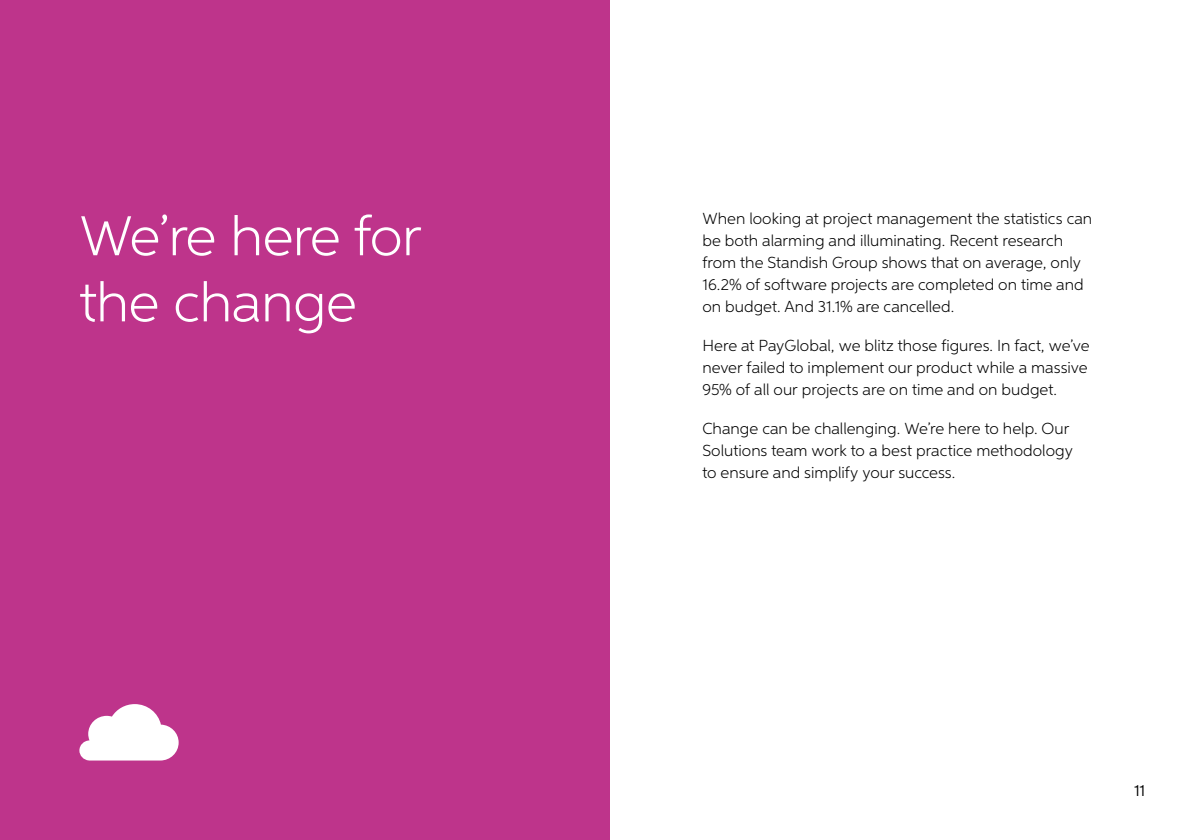
<style>
.page{position:relative;width:1191px;height:840px;background:#fff}
.page>*{position:absolute;margin:0;border:0;box-sizing:border-box;transform-origin:0 0}
.t1{font:300 56px/66px "Neutro MYOB";letter-spacing:-.01em;color:#fff}
.t2{font:300 16px/22px "Neutro MYOB";color:#000}
.t3{font:16px "Neutro MYOB";color:#000}
</style>
<div class="page">
<div style="left:0;top:0;width:609px;height:839px;background:#be348b"></div>
<svg style="left:79px;top:704px;width:100px;height:56px"></svg>
<h1 class="t1" style="left:79px;top:201px;width:343px">We’re here for the change</h1>
<p class="t2" style="left:702px;top:207px;width:391px">When looking at project management the statistics can be both alarming and illuminating. Recent research from the Standish Group shows that on average, only 16.2% of software projects are completed on time and on budget. And 31.1% are cancelled.</p>
<p class="t2" style="left:702px;top:334px;width:389px">Here at PayGlobal, we blitz those figures. In fact, we’ve never failed to implement our product while a massive<br>95% of all our projects are on time and on budget.</p>
<p class="t2" style="left:702px;top:417px;width:372px">Change can be challenging. We’re here to help. Our<br>Solutions team work to a best practice methodology to ensure and simplify your success.</p>
<p class="t3" style="left:1134px;top:780px;width:13px">11</p>
</div>
